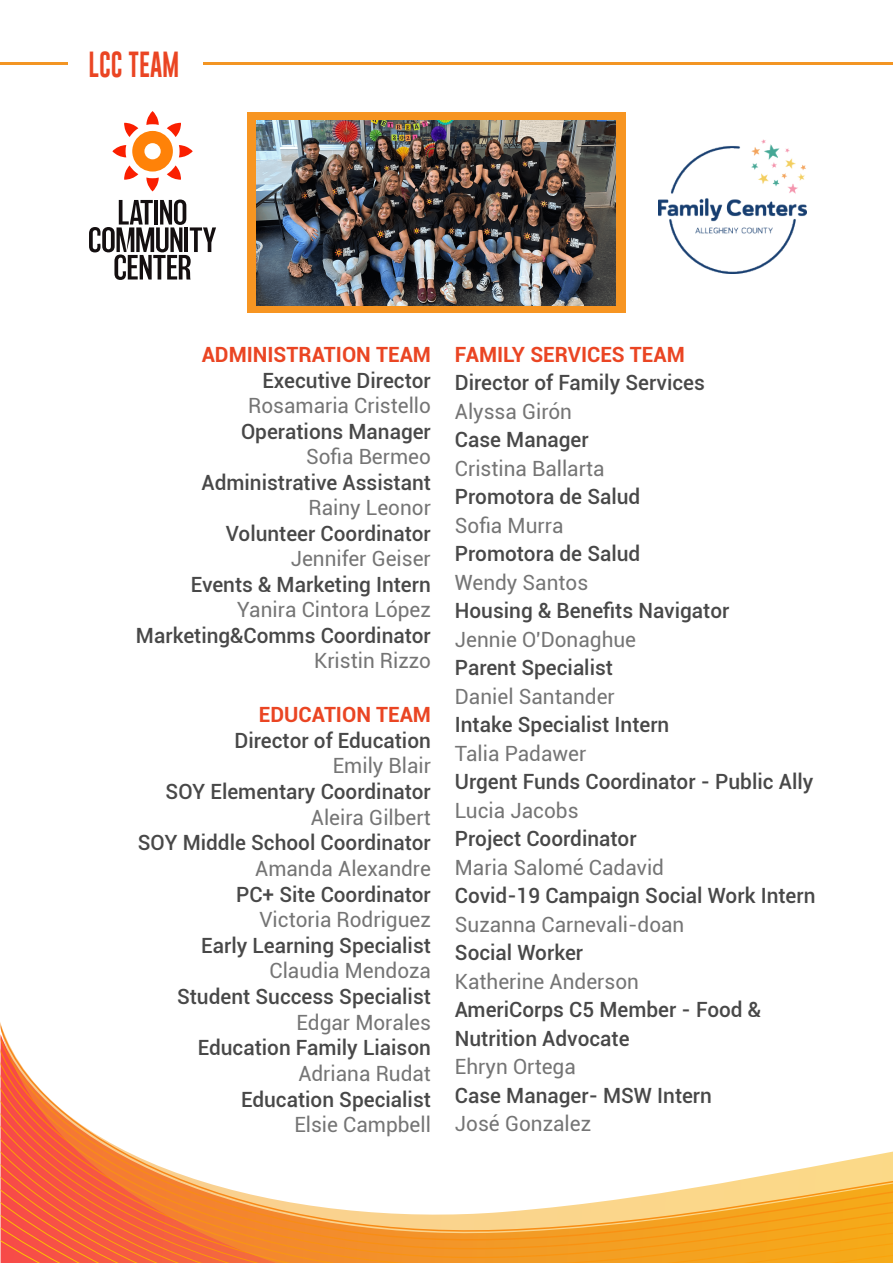
<style>
.page{position:relative;width:893px;height:1263px;background:#fff}
.page>*{position:absolute;margin:0;border:0;box-sizing:border-box;transform-origin:0 0}
.t1{font:30px "Gobold";color:#ea4523;scale:.79 1}
.t2{font:500 21px/28.5px "Roboto";color:#484848}
.t3{font:21px "Roboto";color:#757575}
.t4{font:700 21px "Roboto";color:#ea4523}
</style>
<div class="page">
<div style="left:247px;top:112px;width:379px;height:200px;background:#f79522"></div>
<img style="left:257px;top:120px;width:359px;height:185px">
<hr style="left:203px;top:62px;width:690px;height:3px;background:#f39523">
<svg style="left:1px;top:1025px;width:892px;height:238px"></svg>
<hr style="left:0;top:62px;width:68px;height:3px;background:#f39523">
<img style="left:659px;top:139px;width:148px;height:135px">
<svg style="left:89px;top:200px;width:127px;height:80px"></svg>
<svg style="left:112px;top:111px;width:81px;height:80px"></svg>
<h1 class="t1" style="left:89px;top:44px;width:117px">LCC TEAM</h1>
<p class="t4" style="left:202px;top:340px;width:231px">ADMINISTRATION TEAM</p>
<p class="t2" style="left:262px;top:365px;width:170px">Executive Director</p>
<p class="t3" style="left:248px;top:391px;width:184px">Rosamaria Cristello</p>
<p class="t2" style="left:241px;top:416px;width:191px">Operations Manager</p>
<p class="t3" style="left:306px;top:442px;width:126px">Sofia Bermeo</p>
<p class="t2" style="left:202px;top:467px;width:231px">Administrative Assistant</p>
<p class="t3" style="left:309px;top:493px;width:124px">Rainy Leonor</p>
<p class="t2" style="left:226px;top:518px;width:206px">Volunteer Coordinator</p>
<p class="t3" style="left:291px;top:544px;width:142px">Jennifer Geiser</p>
<p class="t2" style="left:191px;top:569px;width:242px">Events &amp; Marketing Intern</p>
<p class="t3" style="left:237px;top:595px;width:196px">Yanira Cintora López</p>
<p class="t2" style="left:136px;top:620px;width:296px">Marketing&amp;Comms Coordinator</p>
<p class="t3" style="left:314px;top:646px;width:118px">Kristin Rizzo</p>
<p class="t4" style="left:259px;top:700px;width:174px">EDUCATION TEAM</p>
<p class="t2" style="left:234px;top:725px;width:198px">Director of Education</p>
<p class="t3" style="left:333px;top:751px;width:100px">Emily Blair</p>
<p class="t2" style="left:166px;top:776px;width:267px">SOY Elementary Coordinator</p>
<p class="t3" style="left:311px;top:802px;width:122px">Aleira Gilbert</p>
<p class="t2" style="left:138px;top:828px;width:295px">SOY Middle School Coordinator</p>
<p class="t3" style="left:255px;top:854px;width:177px">Amanda Alexandre</p>
<p class="t2" style="left:236px;top:879px;width:196px">PC+ Site Coordinator</p>
<p class="t3" style="left:259px;top:905px;width:173px">Victoria Rodriguez</p>
<p class="t2" style="left:201px;top:930px;width:231px">Early Learning Specialist</p>
<p class="t3" style="left:270px;top:956px;width:163px">Claudia Mendoza</p>
<p class="t2" style="left:177px;top:981px;width:255px">Student Success Specialist</p>
<p class="t3" style="left:297px;top:1007px;width:136px">Edgar Morales</p>
<p class="t2" style="left:198px;top:1033px;width:235px">Education Family Liaison</p>
<p class="t3" style="left:298px;top:1059px;width:134px">Adriana Rudat</p>
<p class="t2" style="left:241px;top:1084px;width:191px">Education Specialist</p>
<p class="t3" style="left:294px;top:1110px;width:138px">Elsie Campbell</p>
<p class="t4" style="left:455px;top:339px;width:231px">FAMILY SERVICES TEAM</p>
<p class="t2" style="left:455px;top:368px;width:252px">Director of Family Services</p>
<p class="t3" style="left:455px;top:397px;width:119px">Alyssa Girón</p>
<p class="t2" style="left:455px;top:425px;width:135px">Case Manager</p>
<p class="t3" style="left:455px;top:454px;width:151px">Cristina Ballarta</p>
<p class="t2" style="left:455px;top:482px;width:187px">Promotora de Salud</p>
<p class="t3" style="left:455px;top:511px;width:110px">Sofia Murra</p>
<p class="t2" style="left:455px;top:539px;width:187px">Promotora de Salud</p>
<p class="t3" style="left:455px;top:568px;width:135px">Wendy Santos</p>
<p class="t2" style="left:455px;top:596px;width:276px">Housing &amp; Benefits Navigator</p>
<p class="t3" style="left:455px;top:625px;width:183px">Jennie O'Donaghue</p>
<p class="t2" style="left:455px;top:653px;width:160px">Parent Specialist</p>
<p class="t3" style="left:455px;top:682px;width:161px">Daniel Santander</p>
<p class="t2" style="left:455px;top:710px;width:216px">Intake Specialist Intern</p>
<p class="t3" style="left:455px;top:739px;width:133px">Talia Padawer</p>
<p class="t2" style="left:455px;top:767px;width:360px">Urgent Funds Coordinator - Public Ally</p>
<p class="t3" style="left:455px;top:796px;width:125px">Lucia Jacobs</p>
<p class="t2" style="left:455px;top:824px;width:183px">Project Coordinator</p>
<p class="t3" style="left:455px;top:852px;width:211px">Maria Salomé Cadavid</p>
<p class="t2" style="left:455px;top:881px;width:362px">Covid-19 Campaign Social Work Intern</p>
<p class="t3" style="left:455px;top:909px;width:231px">Suzanna Carnevali-doan</p>
<p class="t2" style="left:455px;top:938px;width:130px">Social Worker</p>
<p class="t3" style="left:455px;top:966px;width:186px">Katherine Anderson</p>
<p class="t2" style="left:455px;top:995px;width:308px">AmeriCorps C5 Member - Food &amp;<br>Nutrition Advocate</p>
<p class="t3" style="left:455px;top:1052px;width:122px">Ehryn Ortega</p>
<p class="t2" style="left:455px;top:1080px;width:259px">Case Manager- MSW Intern</p>
<p class="t3" style="left:455px;top:1109px;width:138px">José Gonzalez</p>
</div>
